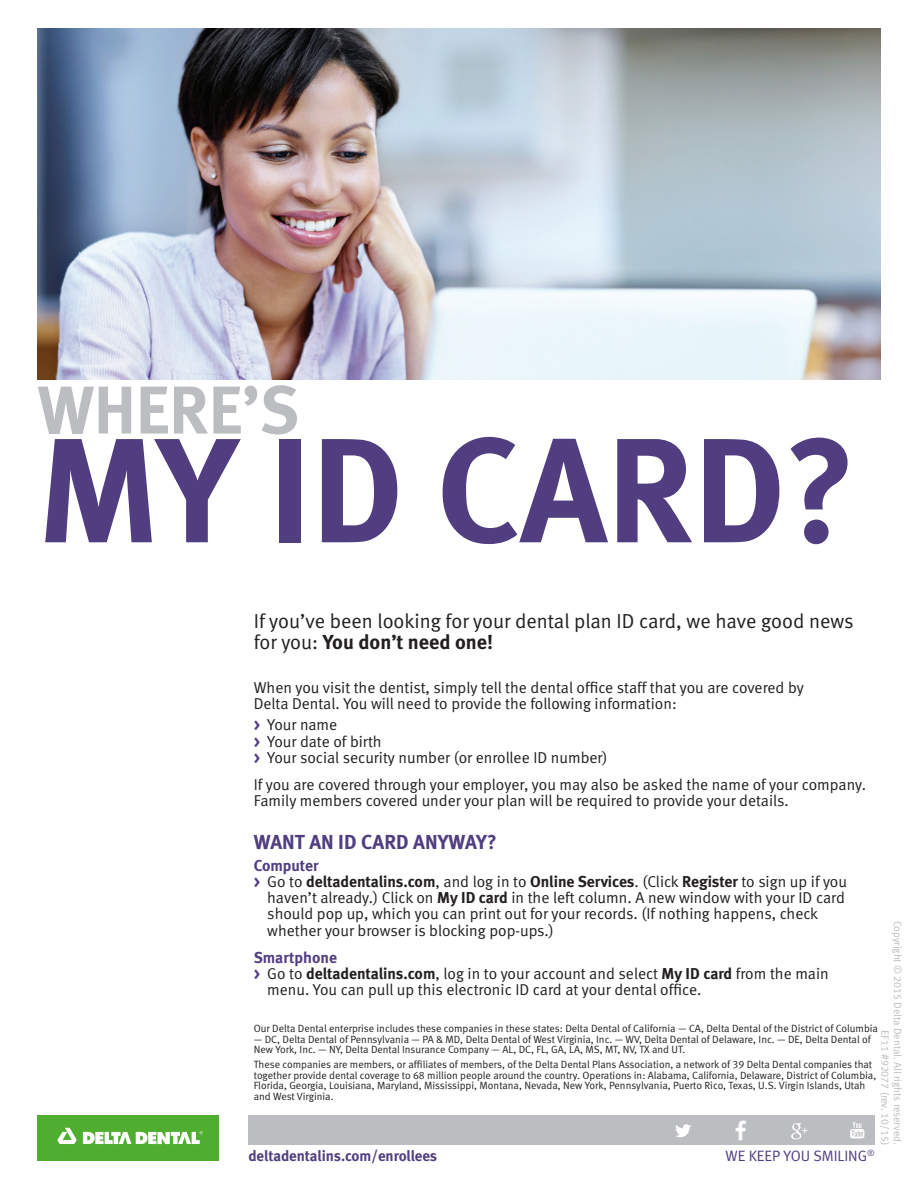
<style>
.page{position:relative;width:918px;height:1188px;background:#fff}
.page>*{position:absolute;margin:0;border:0;box-sizing:border-box;transform-origin:0 0}
.t1{font:148.5px "Meta Bold LF";color:#513e81}
.t2{font:67.5px "Meta Bold LF";color:#bcbdc0}
.t3{font:20.25px/21.6px "Meta Normal LF";color:#231f20}
.t4{font:20.25px "Meta Bold LF";color:#513e81}
.t5{font:15.75px/16.2px "Meta Normal LF";color:#231f20}
.t6{font:15.75px "Meta Bold LF";color:#513e81}
.t7{font:15px "Meta Bold LF";color:#513e81}
.t8{font:15px "Meta Normal LF";color:#513e81}
.t9{font:10.5px/10.5px "Meta Normal LF";color:#231f20}
.t10{font:10.5px "Meta Normal LF";color:#bcbdc0}
.s1{font-family:"Meta Bold LF"}
.s2{font-family:"Meta Bold LF";color:#513e81}
</style>
<div class="page">
<img style="left:38px;top:28px;width:842px;height:351px">
<div style="left:38px;top:1116px;width:181px;height:45px;background:#4fad2f"></div>
<svg style="left:57px;top:1128px;width:20px;height:16px"></svg>
<svg style="left:83px;top:1131px;width:120px;height:13px"></svg>
<div style="left:248px;top:1116px;width:627px;height:29px;background:#bcbdc0"></div>
<svg style="left:850px;top:1122px;width:14px;height:16px"></svg>
<svg style="left:791px;top:1123px;width:16px;height:16px"></svg>
<svg style="left:736px;top:1121px;width:10px;height:19px"></svg>
<svg style="left:675px;top:1124px;width:16px;height:13px"></svg>
<p class="t2" style="left:38px;top:367px;width:263px">WHERE’S</p>
<p class="t1" style="left:38px;top:397px;width:819px">MY ID CARD?</p>
<p class="t3" style="left:254px;top:610px;width:602px">If you’ve been looking for your dental plan ID card, we have good news for you: <span class="s1">You don’t need one!</span></p>
<p class="t5" style="left:254px;top:679px;width:552px">When you visit the dentist, simply tell the dental office staff that you are covered by<br>Delta Dental. You will need to provide the following information:</p>
<p class="t5" style="left:254px;top:717px;width:85px"><span class="s2">&gt;</span> Your name</p>
<p class="t5" style="left:254px;top:733px;width:129px"><span class="s2">&gt;</span> Your date of birth</p>
<p class="t5" style="left:254px;top:749px;width:355px"><span class="s2">&gt;</span> Your social security number (or enrollee ID number)</p>
<p class="t5" style="left:254px;top:776px;width:614px">If you are covered through your employer, you may also be asked the name of your company.<br>Family members covered under your plan will be required to provide your details.</p>
<p class="t4" style="left:254px;top:829px;width:244px">WANT AN ID CARD ANYWAY?</p>
<p class="t6" style="left:254px;top:855px;width:66px">Computer</p>
<p class="t5" style="left:267px;top:873px;width:581px;text-indent:-14px"><span class="s2">&gt;</span> Go to <span class="s1">deltadentalins.com</span>, and log in to <span class="s1">Online Services</span>. (Click <span class="s1">Register</span> to sign up if you haven’t already.) Click on <span class="s1">My ID card</span> in the left column. A new window with your ID card should pop up, which you can print out for your records. (If nothing happens, check whether your browser is blocking pop-ups.)</p>
<p class="t6" style="left:254px;top:947px;width:85px">Smartphone</p>
<p class="t5" style="left:267px;top:965px;width:563px;text-indent:-14px"><span class="s2">&gt;</span> Go to <span class="s1">deltadentalins.com</span>, log in to your account and select <span class="s1">My ID card</span> from the main menu. You can pull up this electronic ID card at your dental office.</p>
<p class="t9" style="left:254px;top:1023px;width:626px">Our Delta Dental enterprise includes these companies in these states: Delta Dental of California — CA, Delta Dental of the District of Columbia</p>
<p class="t9" style="left:254px;top:1034px;width:619px">— DC, Delta Dental of Pennsylvania — PA &amp; MD, Delta Dental of West Virginia, Inc. — WV, Delta Dental of Delaware, Inc. — DE, Delta Dental of<br>New York, Inc. — NY, Delta Dental Insurance Company — AL, DC, FL, GA, LA, MS, MT, NV, TX and UT.</p>
<p class="t9" style="left:254px;top:1059px;width:624px">These companies are members, or affiliates of members, of the Delta Dental Plans Association, a network of 39 Delta Dental companies that together provide dental coverage to 68 million people around the country. Operations in: Alabama, California, Delaware, District of Columbia, Florida, Georgia, Louisiana, Maryland, Mississippi, Montana, Nevada, New York, Pennsylvania, Puerto Rico, Texas, U.S. Virgin Islands, Utah and West Virginia.</p>
<p class="t10" style="left:904px;top:921px;width:226px;rotate:90deg">Copyright © 2015 Delta Dental. All rights reserved.</p>
<p class="t10" style="left:891px;top:1030px;width:117px;rotate:90deg">EF11 #92077 (rev. 10/15)</p>
<p class="t7" style="left:248px;top:1146px;width:190px">deltadentalins.com/enrollees</p>
<p class="t8" style="left:726px;top:1147px;width:151px">WE KEEP YOU SMILING<sup>®</sup></p>
</div>
